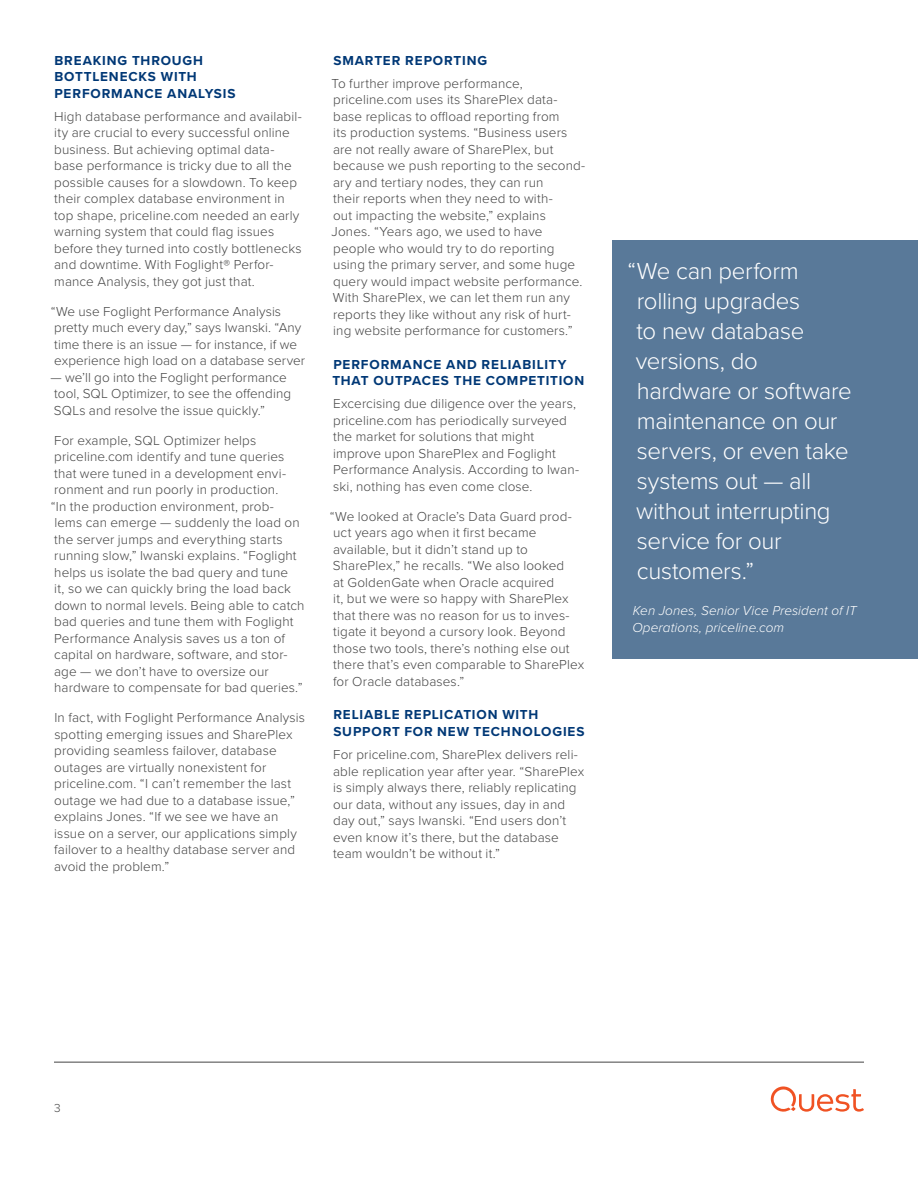
<style>
.page{position:relative;width:918px;height:1188px;background:#fff}
.page>*{position:absolute;margin:0;border:0;box-sizing:border-box;transform-origin:0 0}
.t1{font:300 24px/30px "Proxima Nova";letter-spacing:-.015em;color:#fff}
.t2{font:300 13.5px/16.5px "Proxima Nova";letter-spacing:.01em;color:#444}
.t3{font:700 13.5px/16.5px "Proxima Nova";letter-spacing:.065em;color:#003876}
.t4{font:italic 300 13.5px/16.2px "Proxima Nova";letter-spacing:.005em;color:#fff}
.t5{font:300 12px "Proxima Nova";color:#444}
</style>
<div class="page">
<hr style="left:54px;top:1062px;width:810px;height:1px;background:#444">
<svg style="left:771px;top:1086px;width:93px;height:26px"></svg>
<div style="left:612px;top:240px;width:306px;height:419px;background:#597999"></div>
<p class="t3" style="left:54px;top:52px;width:183px">BREAKING THROUGH<br>BOTTLENECKS WITH<br>PERFORMANCE ANALYSIS</p>
<p class="t2" style="left:54px;top:108px;width:249px">High database performance and availabil&shy;ity are crucial to every successful online business. But achieving optimal data&shy;base performance is tricky due to all the possible causes for a slowdown. To keep their complex database environment in top shape, priceline.com needed an early warning system that could flag issues before they turned into costly bottlenecks and downtime. With Foglight® Perfor&shy;mance Analysis, they got just that.</p>
<p class="t2" style="left:51px;top:303px;width:256px">“We use Foglight Performance Analysis pretty much every day,” says Iwanski. “Any time there is an issue — for instance, if we experience high load on a database server</p>
<p class="t2" style="left:51px;top:369px;width:242px">— we’ll go into the Foglight performance tool, SQL Optimizer, to see the offending<br>SQLs and resolve the issue quickly.”</p>
<p class="t2" style="left:51px;top:431px;width:255px">For example, SQL Optimizer helps priceline.com identify and tune queries that were tuned in a development envi&shy;ronment and run poorly in production.<br>“In the production environment, prob&shy;lems can emerge — suddenly the load on the server jumps and everything starts running slow,” Iwanski explains. “Foglight helps us isolate the bad query and tune<br>it, so we can quickly bring the load back down to normal levels. Being able to catch bad queries and tune them with Foglight Performance Analysis saves us a ton of capital on hardware, software, and stor&shy;age — we don’t have to oversize our hardware to compensate for bad queries.”</p>
<p class="t2" style="left:54px;top:709px;width:252px">In fact, with Foglight Performance Analysis spotting emerging issues and SharePlex providing seamless failover, database outages are virtually nonexistent for priceline.com. “I can’t remember the last outage we had due to a database issue,” explains Jones. “If we see we have an issue on a server, our applications simply failover to a healthy database server and avoid the problem.”</p>
<p class="t3" style="left:333px;top:51px;width:155px">SMARTER REPORTING</p>
<p class="t2" style="left:331px;top:74px;width:256px">To further improve performance, priceline.com uses its SharePlex data&shy;base replicas to offload reporting from<br>its production systems. “Business users are not really aware of SharePlex, but because we push reporting to the second&shy;ary and tertiary nodes, they can run<br>their reports when they need to with-<br>out impacting the website,” explains Jones. “Years ago, we used to have people who would try to do reporting using the primary server, and some huge query would impact website performance.<br>With SharePlex, we can let them run any reports they like without any risk of hurt&shy;ing website performance for customers.”</p>
<p class="t3" style="left:332px;top:356px;width:253px">PERFORMANCE AND RELIABILITY<br>THAT OUTPACES THE COMPETITION</p>
<p class="t2" style="left:333px;top:395px;width:247px">Excercising due diligence over the years, priceline.com has periodically surveyed the market for solutions that might improve upon SharePlex and Foglight Performance Analysis. According to Iwan&shy;ski, nothing has even come close.</p>
<p class="t2" style="left:330px;top:508px;width:256px">“We looked at Oracle’s Data Guard prod&shy;uct years ago when it first became available, but it didn’t stand up to SharePlex,” he recalls. “We also looked<br>at GoldenGate when Oracle acquired<br>it, but we were so happy with SharePlex that there was no reason for us to inves&shy;tigate it beyond a cursory look. Beyond those two tools, there’s nothing else out there that’s even comparable to SharePlex for Oracle databases.”</p>
<p class="t3" style="left:333px;top:706px;width:253px">RELIABLE REPLICATION WITH<br>SUPPORT FOR NEW TECHNOLOGIES</p>
<p class="t2" style="left:333px;top:746px;width:253px">For priceline.com, SharePlex delivers reli&shy;able replication year after year. “SharePlex is simply always there, reliably replicating our data, without any issues, day in and day out,” says Iwanski. “End users don’t even know it’s there, but the database team wouldn’t be without it.”</p>
<h1 class="t1" style="left:636px;top:255px;width:217px;text-indent:-8px">“We can perform rolling upgrades<br>to new database versions, do hardware or software maintenance on our servers, or even take systems out — all without interrupting service for our customers.”</h1>
<p class="t4" style="left:632px;top:602px;width:226px">Ken Jones, Senior Vice President of IT<br>Operations, priceline.com</p>
<p class="t5" style="left:54px;top:1099px;width:8px">3</p>
</div>
